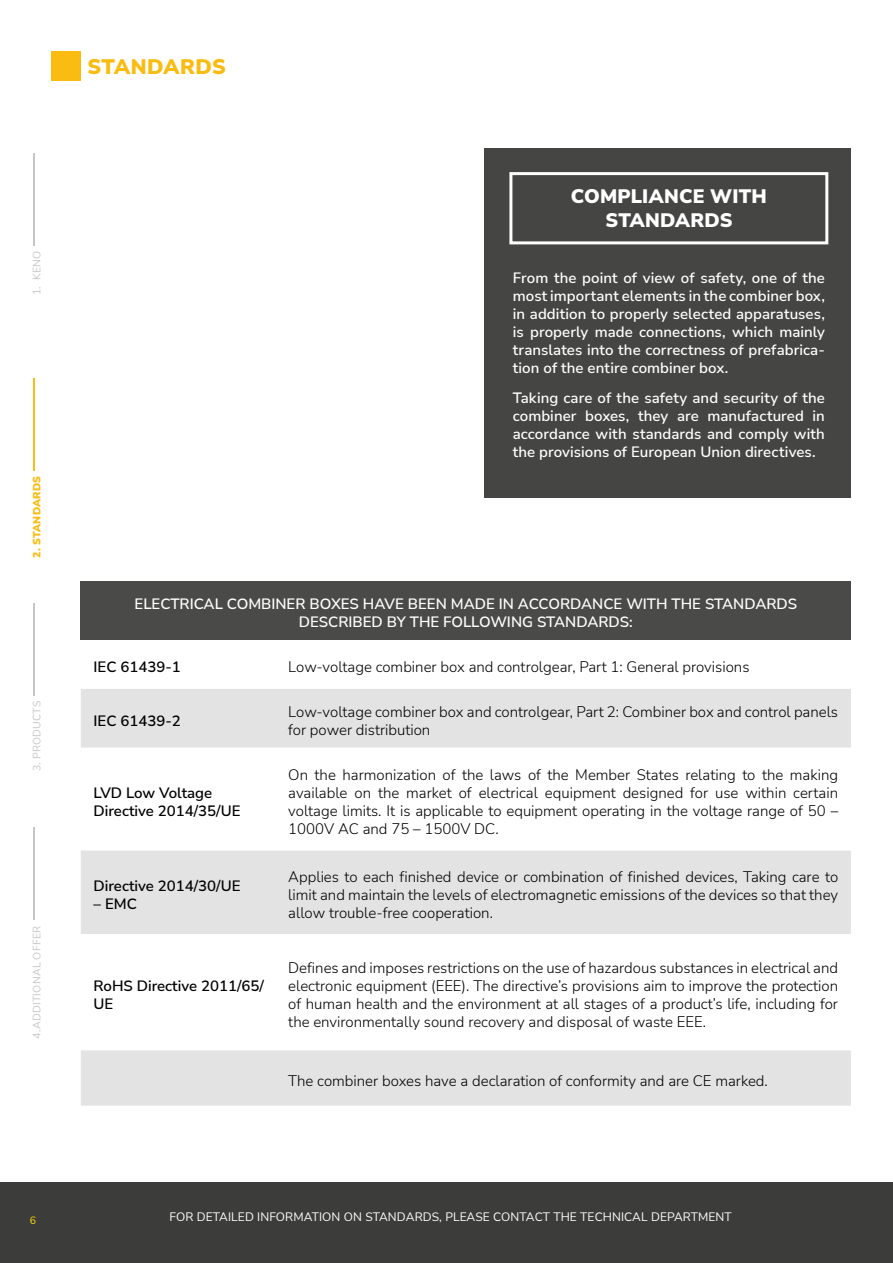
<style>
.page{position:relative;width:893px;height:1263px;background:#fff}
.page>*{position:absolute;margin:0;border:0;box-sizing:border-box;transform-origin:0 0}
.t1{font:900 21px "Nunito Sans";letter-spacing:.025em;color:#fbbc12}
.t2{font:900 19.5px/23.4px "Nunito Sans";letter-spacing:.01em;color:#fff;text-align:center}
.t3{font:300 15px/18px "Nunito Sans";color:#000;text-align:justify}
.t4{font:600 15px/18px "Nunito Sans";color:#fff;text-align:justify}
.t5{font:600 15px/18px "Nunito Sans";color:#000}
.t6{font:12px "Nunito Sans";letter-spacing:.01em;color:#fff}
.t7{font:10.5px "Nunito Sans";letter-spacing:.025em;color:#c6c6c6}
.t8{font:900 10.5px "Nunito Sans";letter-spacing:.015em;color:#fbbc12}
.t9{font:10.5px "Nunito Sans";color:#ffde08}
</style>
<div class="page">
<div style="left:0;top:1182px;width:893px;height:81px;background:#3c3c3b"></div>
<hr style="left:33px;top:153px;width:2px;height:92px;background:#c6c6c6">
<hr style="left:33px;top:828px;width:2px;height:92px;background:#c6c6c6">
<hr style="left:33px;top:378px;width:2px;height:92px;background:#fbbc12">
<hr style="left:33px;top:603px;width:2px;height:92px;background:#c6c6c6">
<div style="left:484px;top:148px;width:366px;height:349px;background:#454544"></div>
<svg style="left:509px;top:172px;width:320px;height:73px"></svg>
<div style="left:81px;top:581px;width:770px;height:59px;background:#4a4a49"></div>
<svg style="left:81px;top:689px;width:770px;height:417px"></svg>
<div style="left:51px;top:51px;width:30px;height:30px;background:#fbbc12"></div>
<p class="t7" style="left:29px;top:295px;width:46px;rotate:-90deg">1. KENO</p>
<p class="t8" style="left:29px;top:558px;width:84px;rotate:-90deg">2. STANDARDS</p>
<p class="t7" style="left:29px;top:771px;width:72px;rotate:-90deg">3. PRODUCTS</p>
<p class="t7" style="left:29px;top:1039px;width:114px;rotate:-90deg">4.ADDITIONAL OFFER</p>
<h1 class="t1" style="left:87px;top:51px;width:140px">STANDARDS</h1>
<h2 class="t2" style="left:571px;top:184px;width:197px">COMPLIANCE WITH<br>STANDARDS</h2>
<p class="t4" style="left:513px;top:268px;width:314px">From the point of view of safety, one of the most important elements in the combiner box, in addition to properly selected apparatuses, is properly made connections, which mainly translates into the correctness of prefabrica&shy;tion of the entire combiner box.</p>
<p class="t4" style="left:513px;top:389px;width:314px">Taking care of the safety and security of the combiner boxes, they are manufactured in accordance with standards and comply with the provisions of European Union directives.</p>
<p class="t4" style="left:134px;top:594px;width:664px;text-align:center">ELECTRICAL COMBINER BOXES HAVE BEEN MADE IN ACCORDANCE WITH THE STANDARDS<br>DESCRIBED BY THE FOLLOWING STANDARDS:</p>
<p class="t5" style="left:94px;top:657px;width:89px">IEC 61439-1</p>
<p class="t3" style="left:288px;top:657px;width:463px">Low-voltage combiner box and controlgear, Part 1: General provisions</p>
<p class="t5" style="left:94px;top:711px;width:89px">IEC 61439-2</p>
<p class="t3" style="left:288px;top:702px;width:551px">Low-voltage combiner box and controlgear, Part 2: Combiner box and control panels for power distribution</p>
<p class="t5" style="left:94px;top:783px;width:148px">LVD Low Voltage<br>Directive 2014/35/UE</p>
<p class="t5" style="left:94px;top:876px;width:148px">Directive 2014/30/UE</p>
<p class="t5" style="left:94px;top:894px;width:45px">– EMC</p>
<p class="t5" style="left:94px;top:976px;width:172px">RoHS Directive 2011/65/<br>UE</p>
<p class="t3" style="left:288px;top:765px;width:551px">On the harmonization of the laws of the Member States relating to the making available on the market of electrical equipment designed for use within certain voltage limits. It is applicable to equipment operating in the voltage range of 50 – 1000V AC and 75 – 1500V DC.</p>
<p class="t3" style="left:288px;top:867px;width:551px">Applies to each finished device or combination of finished devices, Taking care to limit and maintain the levels of electromagnetic emissions of the devices so that they allow trouble-free cooperation.</p>
<p class="t3" style="left:288px;top:958px;width:551px">Defines and imposes restrictions on the use of hazardous substances in electrical and electronic equipment (EEE). The directive’s provisions aim to improve the protection of human health and the environment at all stages of a product’s life, including for the environmentally sound recovery and disposal of waste EEE.</p>
<p class="t3" style="left:288px;top:1071px;width:481px">The combiner boxes have a declaration of conformity and are CE marked.</p>
<p class="t9" style="left:30px;top:1213px;width:8px">6</p>
<p class="t6" style="left:170px;top:1208px;width:564px">FOR DETAILED INFORMATION ON STANDARDS, PLEASE CONTACT THE TECHNICAL DEPARTMENT</p>
</div>
